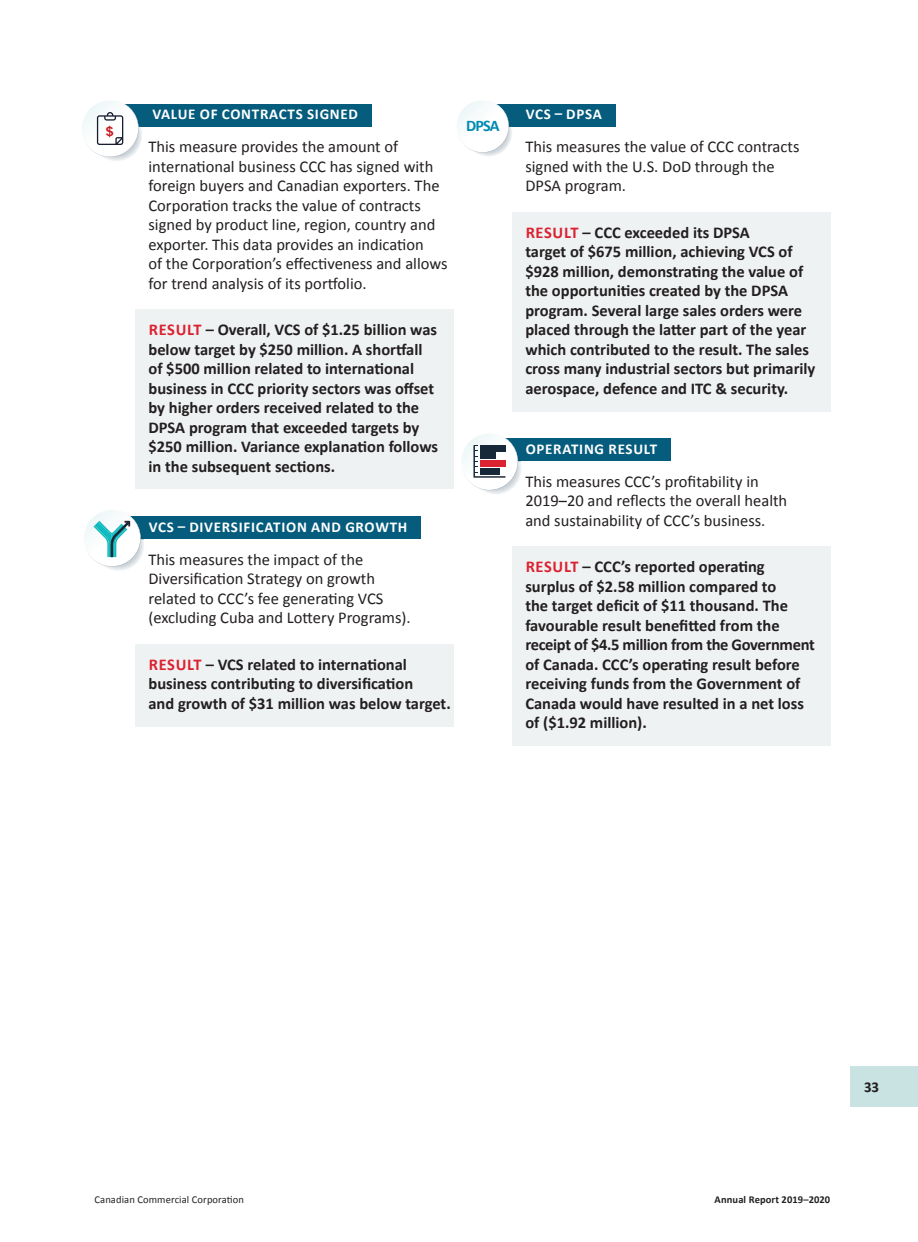
<style>
.page{position:relative;width:918px;height:1242px;background:#fff}
.page>*{position:absolute;margin:0;border:0;box-sizing:border-box;transform-origin:0 0}
.t1{font:700 16.5px/19.5px "Calibri";color:#231f20}
.t2{font:16.5px/19.5px "Calibri";color:#231f20}
.t3{font:700 16.2px "Calibri";color:#008bb3}
.t4{font:700 15px "Calibri";letter-spacing:.05em;color:#fff}
.t5{font:700 15px "Calibri";color:#231f20}
.t6{font:700 12.45px "Benton Sans";color:#c91d26}
.t7{font:10.5px "Calibri";letter-spacing:.01em;color:#231f20}
.t8{font:700 10.5px "Calibri";letter-spacing:.01em;color:#231f20}
.s1{color:#db2230}
</style>
<div class="page">
<div style="left:115px;top:104px;width:257px;height:23px;background:#055c7d"></div>
<div style="left:135px;top:309px;width:318px;height:180px;background:#eff2f3"></div>
<div style="left:115px;top:517px;width:306px;height:22px;background:#055c7d"></div>
<div style="left:135px;top:644px;width:318px;height:82px;background:#eff2f3"></div>
<div style="left:492px;top:104px;width:124px;height:23px;background:#055c7d"></div>
<div style="left:512px;top:212px;width:318px;height:199px;background:#eff2f3"></div>
<div style="left:492px;top:439px;width:179px;height:22px;background:#055c7d"></div>
<div style="left:512px;top:546px;width:318px;height:200px;background:#eff2f3"></div>
<svg style="left:82px;top:101px;width:60px;height:60px"></svg>
<svg style="left:457px;top:101px;width:55px;height:55px"></svg>
<svg style="left:84px;top:510px;width:60px;height:61px"></svg>
<svg style="left:462px;top:434px;width:59px;height:56px"></svg>
<div style="left:480px;top:469px;width:20px;height:6px;background:#172938"></div>
<div style="left:480px;top:445px;width:25px;height:6px;background:#172938"></div>
<div style="left:480px;top:453px;width:16px;height:6px;background:#172938"></div>
<div style="left:480px;top:461px;width:25px;height:6px;background:#db2331"></div>
<div style="left:850px;top:1066px;width:68px;height:41px;background:#c9e3e3"></div>
<p class="t4" style="left:152px;top:105px;width:207px">VALUE OF CONTRACTS SIGNED</p>
<p class="t2" style="left:148px;top:137px;width:301px">This measure provides the amount of international business CCC has signed with foreign buyers and Canadian exporters. The Corporation tracks the value of contracts signed by product line, region, country and exporter. This data provides an indication<br>of the Corporation’s effectiveness and allows for trend analysis of its portfolio.</p>
<p class="t1" style="left:148px;top:320px;width:291px"><span class="s1">RESULT</span> – Overall, VCS of $1.25 billion was below target by $250 million. A shortfall of $500 million related to international business in CCC priority sectors was offset by higher orders received related to the DPSA program that exceeded targets by $250 million. Variance explanation follows in the subsequent sections.</p>
<p class="t6" style="left:105px;top:124px;width:10px">$</p>
<p class="t3" style="left:466px;top:115px;width:35px">DPSA</p>
<p class="t4" style="left:149px;top:517px;width:260px">VCS – DIVERSIFICATION AND GROWTH</p>
<p class="t2" style="left:148px;top:550px;width:264px">This measures the impact of the Diversification Strategy on growth related to CCC’s fee generating VCS (excluding Cuba and Lottery Programs).</p>
<p class="t1" style="left:148px;top:655px;width:304px"><span class="s1">RESULT</span> – VCS related to international business contributing to diversification<br>and growth of $31 million was below target.</p>
<p class="t4" style="left:526px;top:105px;width:78px">VCS – DPSA</p>
<p class="t2" style="left:525px;top:137px;width:276px">This measures the value of CCC contracts signed with the U.S. DoD through the<br>DPSA program.</p>
<p class="t1" style="left:525px;top:223px;width:292px"><span class="s1">RESULT</span> – CCC exceeded its DPSA<br>target of $675 million, achieving VCS of $928 million, demonstrating the value of the opportunities created by the DPSA program. Several large sales orders were placed through the latter part of the year which contributed to the result. The sales cross many industrial sectors but primarily aerospace, defence and ITC &amp; security.</p>
<p class="t4" style="left:526px;top:439px;width:133px">OPERATING RESULT</p>
<p class="t2" style="left:525px;top:472px;width:263px">This measures CCC’s profitability in<br>2019–20 and reflects the overall health and sustainability of CCC’s business.</p>
<p class="t1" style="left:525px;top:557px;width:291px"><span class="s1">RESULT</span> – CCC’s reported operating surplus of $2.58 million compared to<br>the target deficit of $11 thousand. The favourable result benefitted from the receipt of $4.5 million from the Government of Canada. CCC’s operating result before receiving funds from the Government of Canada would have resulted in a net loss of ($1.92 million).</p>
<p class="t5" style="left:864px;top:1078px;width:17px">33</p>
<p class="t7" style="left:94px;top:1193px;width:151px">Canadian Commercial Corporation</p>
<p class="t8" style="left:715px;top:1193px;width:117px">Annual Report 2019–2020</p>
</div>
